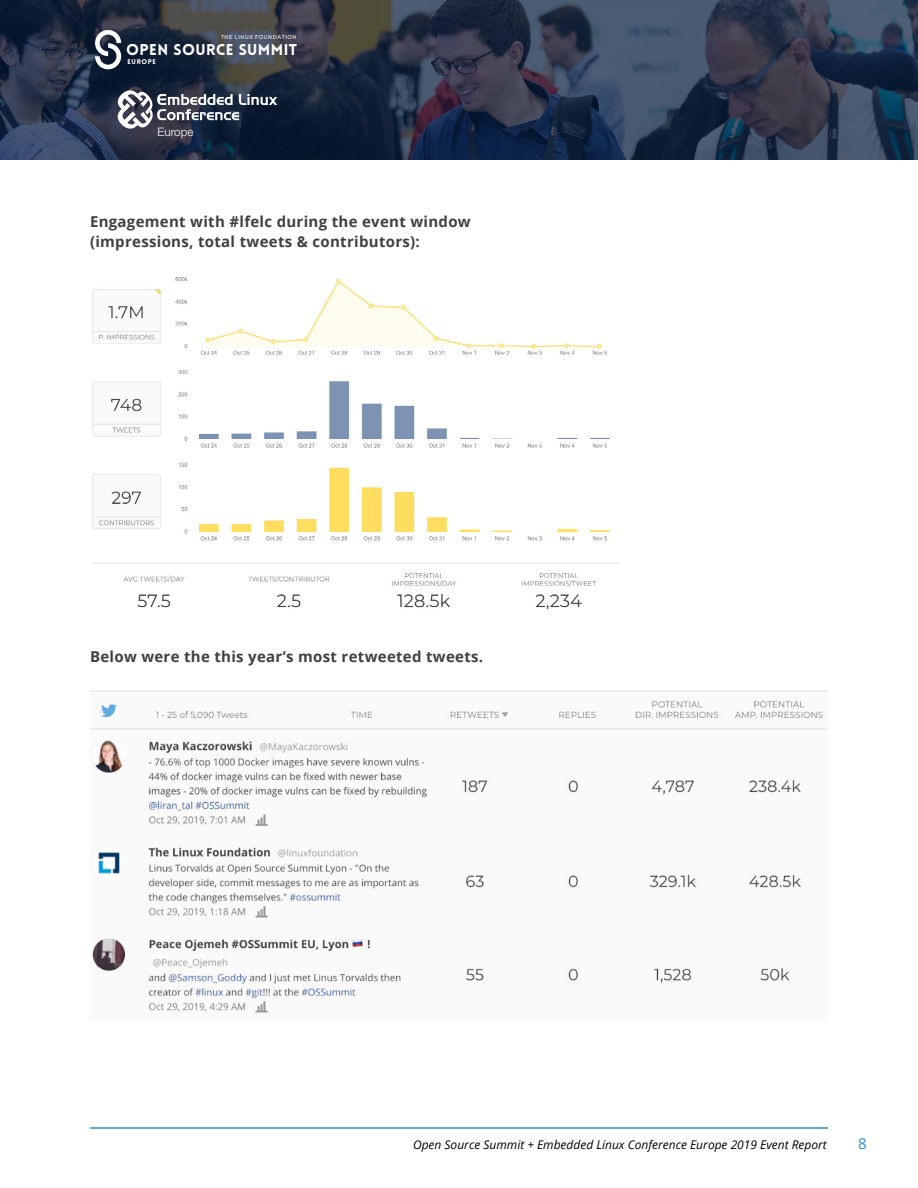
<style>
.page{position:relative;width:918px;height:1188px;background:#fff}
.page>*{position:absolute;margin:0;border:0;box-sizing:border-box;transform-origin:0 0}
.t1{font:900 15.3px "Lovelo";letter-spacing:.03em;color:#fff}
.t2{font:700 15px/19.5px "Open Sans";letter-spacing:.02em;color:#414042}
.t3{font:15px "Open Sans";color:#308ccb}
.t4{font:italic 12px "Open Sans";color:#000}
.t5{font:300 11.7px "Helvetica Neue LT Std";color:#fff}
.t6{font:900 8.85px "Lovelo";letter-spacing:.1em;color:#fff}
.t7{font:900 6.75px "Lovelo";letter-spacing:.1em;color:#fff}
.t8{font:700 5.7px "Coves";letter-spacing:.1em;color:#fff}
</style>
<div class="page">
<hr style="left:90px;top:1127px;width:738px;height:2px;background:#308ccb">
<img style="left:92px;top:277px;width:527px;height:332px">
<img style="left:90px;top:690px;width:738px;height:323px">
<svg style="left:0;top:0;width:918px;height:160px;background:#2b364b"></svg>
<svg style="left:95px;top:30px;width:26px;height:39px"></svg>
<svg style="left:118px;top:90px;width:159px;height:39px"></svg>
<p class="t8" style="left:221px;top:34px;width:77px">THE LINUX FOUNDATION</p>
<p class="t6" style="left:209px;top:42px;width:39px">EUROPE</p>
<p class="t1" style="left:126px;top:40px;width:173px">OPEN SOURCE SUMMIT</p>
<p class="t7" style="left:128px;top:58px;width:30px">EUROPE</p>
<p class="t5" style="left:157px;top:125px;width:37px">Europe</p>
<p class="t2" style="left:90px;top:212px;width:382px">Engagement with #lfelc during the event window (impressions, total tweets &amp; contributors):</p>
<p class="t2" style="left:90px;top:647px;width:395px">Below were the this year’s most retweeted tweets.</p>
<p class="t4" style="left:413px;top:1136px;width:415px">Open Source Summit + Embedded Linux Conference Europe 2019 Event Report</p>
<p class="t3" style="left:858px;top:1133px;width:10px">8</p>
</div>
